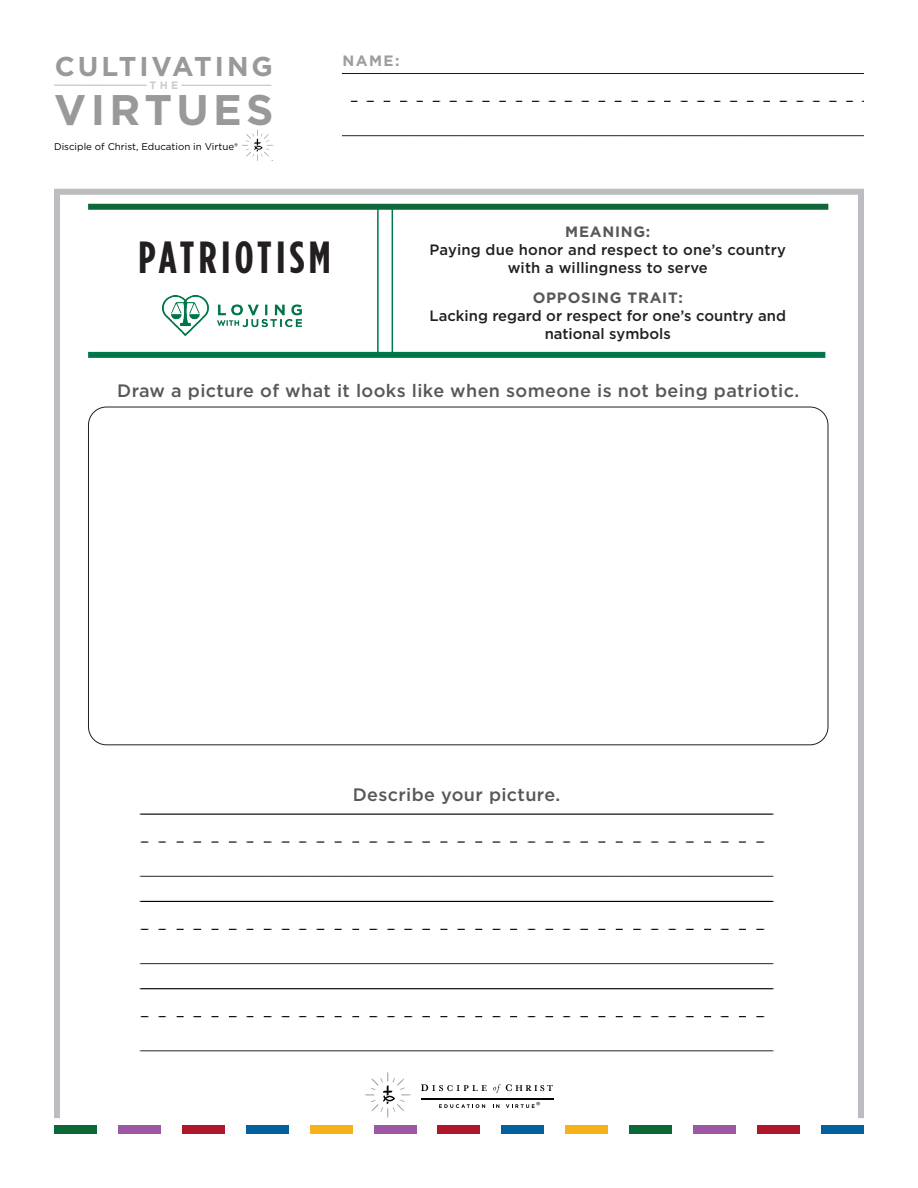
<style>
.page{position:relative;width:918px;height:1188px;background:#fff}
.page>*{position:absolute;margin:0;border:0;box-sizing:border-box;transform-origin:0 0}
.t1{font:700 45px "Gotham Condensed";letter-spacing:.1em;color:#231f20}
.t2{font:700 42.75px "Gotham";letter-spacing:.1em;color:#999}
.t3{font:700 27.3px "Gotham";letter-spacing:.11em;color:#999}
.bodytext{font:500 18px "Gotham";letter-spacing:.02em;color:#57585a}
.Meaning{font:500 15px/18px "Gotham";color:#231f20;text-align:center}
.bodytext-2{font:700 15px "Gotham";letter-spacing:.05em;color:#57585a}
.t4{font:700 15px "Gotham";color:#9b9da0}
.t5{font:700 10.65px "Gotham";color:#ccc}
.t6{font:10.35px "Myriad Pro";color:#231f20}
.t7{font:9.75px "Gotham";color:#000}
.t8{font:3.15px "Myriad Pro";color:#231f20}
</style>
<div class="page">
<img style="left:342px;top:73px;width:522px;height:64px">
<img style="left:139px;top:813px;width:635px;height:239px">
<div style="left:54px;top:1126px;width:43px;height:8px;background:#0c6937"></div>
<div style="left:310px;top:1126px;width:43px;height:8px;background:#f6b21b"></div>
<div style="left:693px;top:1126px;width:43px;height:8px;background:#9d57a3"></div>
<div style="left:182px;top:1126px;width:43px;height:8px;background:#ae172b"></div>
<div style="left:565px;top:1126px;width:43px;height:8px;background:#f6b21b"></div>
<div style="left:438px;top:1126px;width:42px;height:8px;background:#ae172b"></div>
<div style="left:821px;top:1126px;width:43px;height:8px;background:#00619c"></div>
<div style="left:118px;top:1126px;width:43px;height:8px;background:#9d57a3"></div>
<div style="left:374px;top:1126px;width:43px;height:8px;background:#9d57a3"></div>
<div style="left:757px;top:1126px;width:43px;height:8px;background:#ae172b"></div>
<div style="left:246px;top:1126px;width:43px;height:8px;background:#00619c"></div>
<div style="left:629px;top:1126px;width:43px;height:8px;background:#0c6937"></div>
<div style="left:501px;top:1126px;width:43px;height:8px;background:#00619c"></div>
<div style="left:54px;top:189px;width:810px;height:932px;border:6px solid #bcbdc0"></div>
<svg style="left:439px;top:1104px;width:46px;height:4px"></svg>
<svg style="left:493px;top:1104px;width:6px;height:4px"></svg>
<svg style="left:506px;top:1104px;width:29px;height:4px"></svg>
<svg style="left:421px;top:1084px;width:66px;height:7px"></svg>
<svg style="left:493px;top:1084px;width:60px;height:9px"></svg>
<hr style="left:421px;top:1098px;width:132px;height:1px;background:#040503">
<svg style="left:365px;top:1072px;width:46px;height:46px"></svg>
<hr style="left:54px;top:85px;width:93px;height:1px;background:#ccc">
<hr style="left:182px;top:85px;width:89px;height:1px;background:#ccc">
<svg style="left:241px;top:129px;width:33px;height:32px"></svg>
<div style="left:88px;top:352px;width:737px;height:6px;background:#00764a"></div>
<div style="left:88px;top:204px;width:740px;height:6px;background:#0f6838"></div>
<hr style="left:377px;top:207px;width:2px;height:148px;background:#00764a">
<hr style="left:392px;top:207px;width:1px;height:148px;background:#00764a">
<img style="left:162px;top:296px;width:140px;height:39px">
<p class="t3" style="left:55px;top:48px;width:220px">CULTIVATING</p>
<p class="t5" style="left:150px;top:78px;width:30px">THE</p>
<p class="t2" style="left:54px;top:81px;width:221px">VIRTUES</p>
<p class="t7" style="left:54px;top:140px;width:186px">Disciple of Christ, Education in Virtue®</p>
<p class="t8" style="left:272px;top:159px;width:3px">®</p>
<p class="t4" style="left:342px;top:51px;width:59px">NAME:</p>
<p class="t1" style="left:139px;top:231px;width:194px">PATRIOTISM</p>
<p class="bodytext-2" style="left:565px;top:222px;width:87px">MEANING:</p>
<p class="Meaning" style="left:430px;top:241px;width:358px">Paying due honor and respect to one’s country with a willingness to serve</p>
<p class="bodytext-2" style="left:533px;top:288px;width:152px">OPPOSING TRAIT:</p>
<p class="Meaning" style="left:430px;top:307px;width:358px">Lacking regard or respect for one’s country and national symbols</p>
<p class="bodytext" style="left:117px;top:379px;width:683px">Draw a picture of what it looks like when someone is not being patriotic.</p>
<p class="bodytext" style="left:353px;top:783px;width:209px">Describe your picture.</p>
<p class="t6" style="left:536px;top:1100px;width:6px">®</p>
</div>
